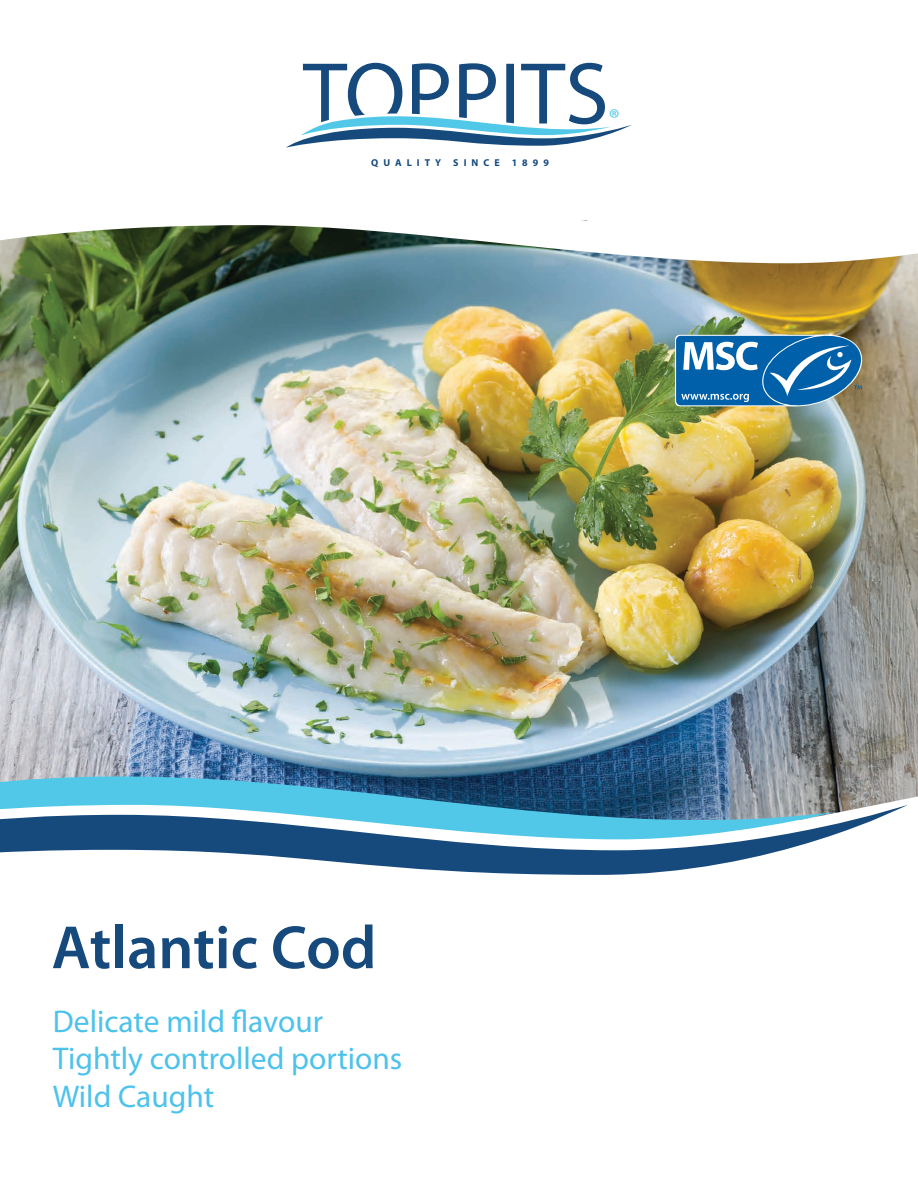
<style>
.page{position:relative;width:918px;height:1188px;background:#fff}
.page>*{position:absolute;margin:0;border:0;box-sizing:border-box;transform-origin:0 0}
.t1{font:600 61.5px "Myriad Pro";color:#164a7d}
.t2{font:31.5px/37.8px "Myriad Pro";color:#4dc2eb}
.t3{font:25.95px "Myriad Pro";color:#51c8e8}
.t4{font:700 10.05px "Myriad Pro";letter-spacing:.5em;color:#164a7d}
</style>
<div class="page">
<img style="left:0;top:276px;width:918px;height:490px">
<svg style="left:835px;top:766px;width:83px;height:39px;background:#9a9895"></svg>
<img style="left:0;top:736px;width:835px;height:69px">
<svg style="left:0;top:805px;width:907px;height:70px"></svg>
<img style="left:0;top:220px;width:918px;height:56px">
<svg style="left:0;top:220px;width:92px;height:9px"></svg>
<svg style="left:587px;top:169px;width:331px;height:75px"></svg>
<svg style="left:286px;top:63px;width:346px;height:85px"></svg>
<svg style="left:675px;top:335px;width:187px;height:71px;background:#3b81b5"></svg>
<p class="t4" style="left:371px;top:156px;width:179px">QUALITY SINCE 1899</p>
<p class="t3" style="left:609px;top:102px;width:12px">®</p>
<h1 class="t1" style="left:52px;top:908px;width:326px">Atlantic Cod</h1>
<p class="t2" style="left:53px;top:1002px;width:351px">Delicate mild flavour<br>Tightly controlled portions<br>Wild Caught</p>
</div>
